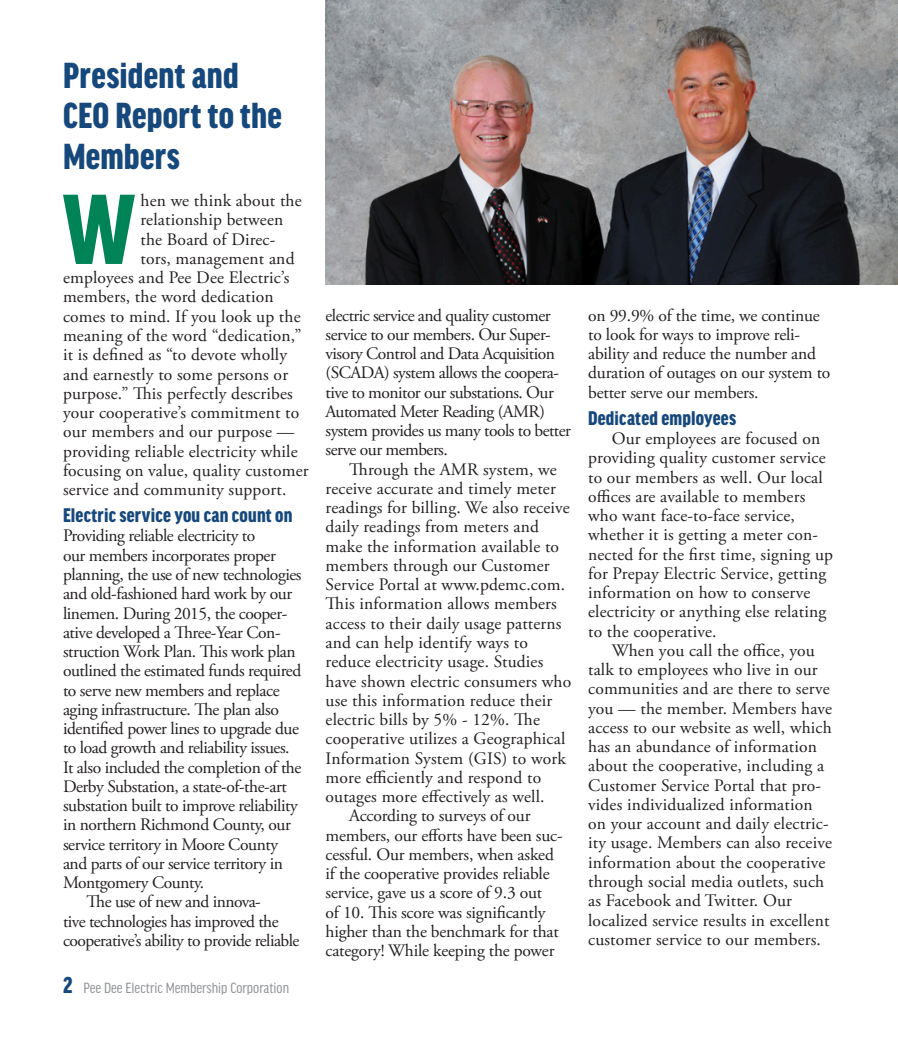
<style>
.page{position:relative;width:898px;height:1040px;background:#fff}
.page>*{position:absolute;margin:0;border:0;box-sizing:border-box;transform-origin:0 0}
.Text__Drop_Cap{font:900 condensed 105.7px "Good Headline Pro";color:#008457}
.Headline{font:900 condensed 38.5px/40.2px "Good Headline Pro";letter-spacing:.005em;color:#16487c}
.Subhead{font:900 condensed 21px "Good Headline Pro";letter-spacing:.01em;color:#16487c}
.Text{font:17.5px/19.2px "Adobe Garamond Pro";letter-spacing:.01em;color:#231f20}
.Text__1st{font:17.5px/19.2px "Adobe Garamond Pro";letter-spacing:-.025em;color:#231f20}
.Text__Drop_Cap-2{font:17.5px "Adobe Garamond Pro";letter-spacing:.01em;color:#231f20}
.Text-2{font:17.5px/19.2px "Adobe Garamond Pro";letter-spacing:-.01em;color:#231f20}
.Text-3{font:17.5px/19.2px "Adobe Garamond Pro";letter-spacing:-.03em;color:#231f20}
.t1{font:condensed 15.75px "Good Headline Pro";color:#939598}
.s1{font-weight:900;font-size:24.5px;color:#16487c}
</style>
<div class="page">
<img style="left:326px;top:0;width:572px;height:284px">
<p class="Headline" style="left:63px;top:55px;width:220px">President and<br>CEO Report to the<br>Members</p>
<p class="Text__Drop_Cap" style="left:63px;top:173px;width:74px">W</p>
<p class="Text__Drop_Cap-2" style="left:140px;top:190px;width:163px">hen we think about the</p>
<p class="Text__Drop_Cap-2" style="left:140px;top:209px;width:144px">relationship between</p>
<p class="Text__Drop_Cap-2" style="left:140px;top:229px;width:136px">the Board of Direc-</p>
<p class="Text__Drop_Cap-2" style="left:140px;top:248px;width:156px">tors, management and</p>
<p class="Text__Drop_Cap-2" style="left:63px;top:267px;width:228px">employees and Pee Dee Electric’s</p>
<p class="Text__Drop_Cap-2" style="left:63px;top:286px;width:212px">members, the word dedication</p>
<p class="Text__Drop_Cap-2" style="left:63px;top:306px;width:239px">comes to mind. If you look up the</p>
<p class="Text__Drop_Cap-2" style="left:63px;top:325px;width:240px">meaning of the word “dedication,”</p>
<p class="Text__Drop_Cap-2" style="left:63px;top:344px;width:225px">it is defined as “to devote wholly</p>
<p class="Text__Drop_Cap-2" style="left:63px;top:363px;width:227px">and earnestly to some persons or</p>
<p class="Text__Drop_Cap-2" style="left:63px;top:383px;width:231px">purpose.” This perfectly describes</p>
<p class="Text__Drop_Cap-2" style="left:63px;top:402px;width:238px">your cooperative’s commitment to</p>
<p class="Text__Drop_Cap-2" style="left:63px;top:421px;width:233px">our members and our purpose —</p>
<p class="Text__Drop_Cap-2" style="left:63px;top:440px;width:236px">providing reliable electricity while</p>
<p class="Text__Drop_Cap-2" style="left:63px;top:460px;width:247px">focusing on value, quality customer</p>
<p class="Text__Drop_Cap-2" style="left:63px;top:479px;width:225px">service and community support.</p>
<p class="Subhead" style="left:63px;top:504px;width:231px">Electric service you can count on</p>
<p class="Text__1st" style="left:63px;top:527px;width:240px">Providing reliable electricity to<br>our members incorporates proper planning, the use of new technologies and old-fashioned hard work by our linemen. During 2015, the cooper&shy;ative developed a Three-Year Con&shy;struction Work Plan. This work plan outlined the estimated funds required to serve new members and replace aging infrastructure. The plan also identified power lines to upgrade due to load growth and reliability issues.<br>It also included the completion of the Derby Substation, a state-of-the-art substation built to improve reliability in northern Richmond County, our service territory in Moore County and parts of our service territory in Montgomery County.</p>
<p class="Text-3" style="left:63px;top:892px;width:238px;text-indent:24px">The use of new and innova-<br>tive technologies has improved the cooperative’s ability to provide reliable</p>
<p class="t1" style="left:63px;top:979px;width:228px"><span class="s1">2</span> Pee Dee Electric Membership Corporation</p>
<p class="Text-3" style="left:326px;top:306px;width:247px">electric service and quality customer service to our members. Our Super&shy;visory Control and Data Acquisition (SCADA) system allows the coopera&shy;tive to monitor our substations. Our Automated Meter Reading (AMR) system provides us many tools to better serve our members.</p>
<p class="Text" style="left:326px;top:460px;width:247px;text-indent:24px">Through the AMR system, we receive accurate and timely meter readings for billing. We also receive daily readings from meters and make the information available to members through our Customer Service Portal at www.pdemc.com.<br>This information allows members access to their daily usage patterns and can help identify ways to reduce electricity usage. Studies have shown electric consumers who use this information reduce their electric bills by 5% - 12%. The cooperative utilizes a Geographical Information System (GIS) to work more efficiently and respond to outages more effectively as well.</p>
<p class="Text-2" style="left:326px;top:806px;width:239px;text-indent:24px">According to surveys of our members, our efforts have been suc&shy;cessful. Our members, when asked if the cooperative provides reliable service, gave us a score of 9.3 out<br>of 10. This score was significantly higher than the benchmark for that category! While keeping the power</p>
<p class="Text-2" style="left:588px;top:306px;width:244px">on 99.9% of the time, we continue to look for ways to improve reli&shy;ability and reduce the number and duration of outages on our system to better serve our members.</p>
<p class="Subhead" style="left:588px;top:406px;width:150px">Dedicated employees</p>
<p class="Text" style="left:588px;top:429px;width:246px;text-indent:24px">Our employees are focused on providing quality customer service to our members as well. Our local offices are available to members who want face-to-face service, whether it is getting a meter con&shy;nected for the first time, signing up for Prepay Electric Service, getting information on how to conserve electricity or anything else relating to the cooperative.</p>
<p class="Text" style="left:588px;top:641px;width:245px;text-indent:24px">When you call the office, you talk to employees who live in our communities and are there to serve you — the member. Members have access to our website as well, which has an abundance of information about the cooperative, including a Customer Service Portal that pro&shy;vides individualized information on your account and daily electric&shy;ity usage. Members can also receive information about the cooperative through social media outlets, such as Facebook and Twitter. Our localized service results in excellent customer service to our members.</p>
</div>
